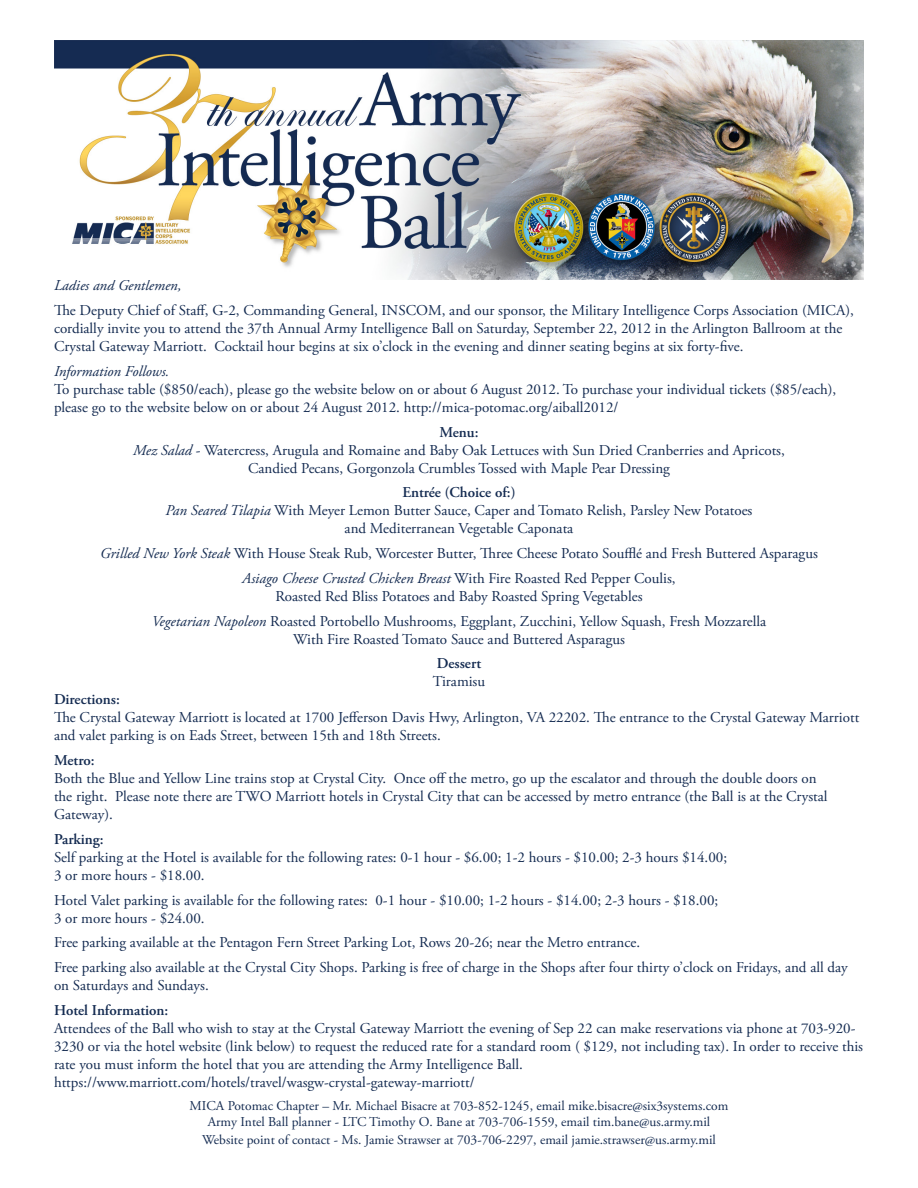
<style>
.page{position:relative;width:918px;height:1188px;background:#fff}
.page>*{position:absolute;margin:0;border:0;box-sizing:border-box;transform-origin:0 0}
.Paragraph_Style_1{font:15px/18px "Adobe Garamond Pro";color:#142b51}
.Paragraph_Style_1-2{font:600 15px "Adobe Garamond Pro";color:#142b51}
.Paragraph_Style_1-3{font:italic 15px "Adobe Garamond Pro";color:#142b51}
.Paragraph_Style_1-4{font:13.5px/18px "Adobe Garamond Pro";color:#142b51;text-align:center}
.s1{font-style:italic}
.s2{font-weight:600}
</style>
<div class="page">
<img style="left:54px;top:40px;width:810px;height:240px">
<p class="Paragraph_Style_1-3" style="left:54px;top:277px;width:129px">Ladies and Gentlemen,</p>
<p class="Paragraph_Style_1" style="left:54px;top:302px;width:801px">The Deputy Chief of Staff, G-2, Commanding General, INSCOM, and our sponsor, the Military Intelligence Corps Association (MICA), cordially invite you to attend the 37th Annual Army Intelligence Ball on Saturday, September 22, 2012 in the Arlington Ballroom at the<br>Crystal Gateway Marriott. Cocktail hour begins at six o’clock in the evening and dinner seating begins at six forty-five.</p>
<p class="Paragraph_Style_1-3" style="left:54px;top:362px;width:117px">Information Follows.</p>
<p class="Paragraph_Style_1" style="left:54px;top:381px;width:784px">To purchase table ($850/each), please go the website below on or about 6 August 2012. To purchase your individual tickets ($85/each), please go to the website below on or about 24 August 2012. http://mica-potomac.org/aiball2012/</p>
<p class="Paragraph_Style_1-2" style="left:439px;top:423px;width:41px">Menu:</p>
<p class="Paragraph_Style_1" style="left:133px;top:441px;width:653px;text-align:center"><span class="s1">Mez Salad</span> - Watercress, Arugula and Romaine and Baby Oak Lettuces with Sun Dried Cranberries and Apricots,<br>Candied Pecans, Gorgonzola Crumbles Tossed with Maple Pear Dressing</p>
<p class="Paragraph_Style_1-2" style="left:402px;top:484px;width:115px">Entrée (Choice of:)</p>
<p class="Paragraph_Style_1" style="left:166px;top:502px;width:588px;text-align:center"><span class="s1">Pan Seared Tilapia</span> With Meyer Lemon Butter Sauce, Caper and Tomato Relish, Parsley New Potatoes and Mediterranean Vegetable Caponata</p>
<p class="Paragraph_Style_1" style="left:100px;top:545px;width:719px"><span class="s1">Grilled New York Steak</span> With House Steak Rub, Worcester Butter, Three Cheese Potato Soufflé and Fresh Buttered Asparagus</p>
<p class="Paragraph_Style_1" style="left:242px;top:570px;width:435px;text-align:center"><span class="s1">Asiago Cheese Crusted Chicken Breast</span> With Fire Roasted Red Pepper Coulis,<br>Roasted Red Bliss Potatoes and Baby Roasted Spring Vegetables</p>
<p class="Paragraph_Style_1" style="left:152px;top:612px;width:616px;text-align:center"><span class="s1">Vegetarian Napoleon</span> Roasted Portobello Mushrooms, Eggplant, Zucchini, Yellow Squash, Fresh Mozzarella<br>With Fire Roasted Tomato Sauce and Buttered Asparagus</p>
<p class="Paragraph_Style_1-2" style="left:437px;top:655px;width:46px">Dessert</p>
<p class="Paragraph_Style_1" style="left:433px;top:673px;width:54px">Tiramisu</p>
<p class="Paragraph_Style_1-2" style="left:54px;top:691px;width:67px">Directions:</p>
<p class="Paragraph_Style_1" style="left:54px;top:709px;width:807px">The Crystal Gateway Marriott is located at 1700 Jefferson Davis Hwy, Arlington, VA 22202. The entrance to the Crystal Gateway Marriott and valet parking is on Eads Street, between 15th and 18th Streets.</p>
<p class="Paragraph_Style_1" style="left:54px;top:752px;width:775px"><span class="s2">Metro:<br></span>Both the Blue and Yellow Line trains stop at Crystal City. Once off the metro, go up the escalator and through the double doors on the right. Please note there are TWO Marriott hotels in Crystal City that can be accessed by metro entrance (the Ball is at the Crystal Gateway).</p>
<p class="Paragraph_Style_1-2" style="left:54px;top:831px;width:51px">Parking:</p>
<p class="Paragraph_Style_1" style="left:54px;top:849px;width:675px">Self parking at the Hotel is available for the following rates: 0-1 hour - $6.00; 1-2 hours - $10.00; 2-3 hours $14.00;<br>3 or more hours - $18.00.</p>
<p class="Paragraph_Style_1" style="left:54px;top:891px;width:666px">Hotel Valet parking is available for the following rates: 0-1 hour - $10.00; 1-2 hours - $14.00; 2-3 hours - $18.00;<br>3 or more hours - $24.00.</p>
<p class="Paragraph_Style_1" style="left:54px;top:934px;width:588px">Free parking available at the Pentagon Fern Street Parking Lot, Rows 20-26; near the Metro entrance.</p>
<p class="Paragraph_Style_1" style="left:54px;top:959px;width:795px">Free parking also available at the Crystal City Shops. Parking is free of charge in the Shops after four thirty o’clock on Fridays, and all day on Saturdays and Sundays.</p>
<p class="Paragraph_Style_1-2" style="left:54px;top:1002px;width:116px">Hotel Information:</p>
<p class="Paragraph_Style_1" style="left:54px;top:1020px;width:811px">Attendees of the Ball who wish to stay at the Crystal Gateway Marriott the evening of Sep 22 can make reservations via phone at 703-920- 3230 or via the hotel website (link below) to request the reduced rate for a standard room ( $129, not including tax). In order to receive this rate you must inform the hotel that you are attending the Army Intelligence Ball. https://www.marriott.com/hotels/travel/wasgw-crystal-gateway-marriott/</p>
<p class="Paragraph_Style_1-4" style="left:190px;top:1097px;width:540px">MICA Potomac Chapter – Mr. Michael Bisacre at 703-852-1245, email mike.bisacre@six3systems.com</p>
<p class="Paragraph_Style_1-4" style="left:202px;top:1113px;width:515px">Army Intel Ball planner - LTC Timothy O. Bane at 703-706-1559, email tim.bane@us.army.mil<br>Website point of contact - Ms. Jamie Strawser at 703-706-2297, email jamie.strawser@us.army.mil</p>
</div>
